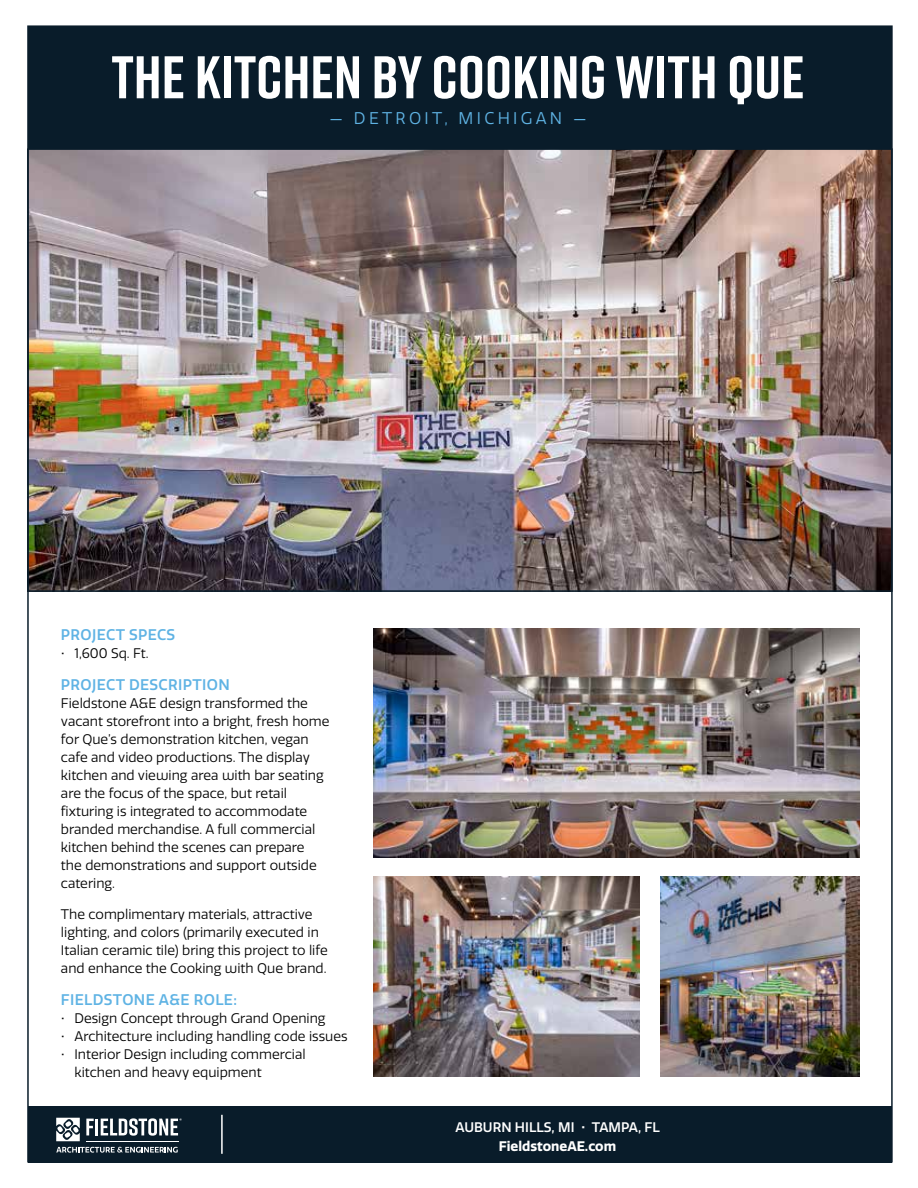
<style>
.page{position:relative;width:918px;height:1188px;background:#fff}
.page>*{position:absolute;margin:0;border:0;box-sizing:border-box;transform-origin:0 0}
.t1{font:700 60px "Rift";color:#fff}
.t2{font:16.5px "Quatro";letter-spacing:.2em;color:#5fb3e4}
.t3{font:500 15px "Quatro";letter-spacing:.025em;color:#5fb3e4}
.t4{font:13.5px/18px "Quatro";color:#000}
.t5{font:500 13.5px "Quatro";color:#fff}
.t6{font:700 13.5px "Quatro";color:#fff}
</style>
<div class="page">
<img style="left:30px;top:151px;width:860px;height:438px">
<div style="left:28px;top:26px;width:864px;height:123px;background:#091c2a"></div>
<div style="left:28px;top:1106px;width:864px;height:57px;background:#091c2a"></div>
<svg style="left:56px;top:1118px;width:24px;height:23px"></svg>
<svg style="left:86px;top:1119px;width:8px;height:16px"></svg>
<hr style="left:95px;top:1119px;width:3px;height:16px;background:#fff">
<svg style="left:101px;top:1118px;width:81px;height:18px"></svg>
<hr style="left:86px;top:1141px;width:92px;height:1px;background:#fff">
<svg style="left:56px;top:1147px;width:122px;height:6px"></svg>
<hr style="left:221px;top:1115px;width:2px;height:39px;background:#fff">
<img style="left:374px;top:629px;width:486px;height:229px">
<img style="left:374px;top:877px;width:265px;height:200px">
<img style="left:661px;top:877px;width:199px;height:200px">
<h1 class="t1" style="left:112px;top:34px;width:695px">THE KITCHEN BY COOKING WITH QUE</h1>
<p class="t2" style="left:330px;top:108px;width:258px">— DETROIT, MICHIGAN —</p>
<p class="t3" style="left:61px;top:626px;width:116px">PROJECT SPECS</p>
<p class="t4" style="left:61px;top:645px;width:89px">• 1,600 Sq. Ft.</p>
<p class="t3" style="left:61px;top:676px;width:170px">PROJECT DESCRIPTION</p>
<p class="t4" style="left:61px;top:694px;width:270px">Fieldstone A&amp;E design transformed the vacant storefront into a bright, fresh home for Que’s demonstration kitchen, vegan cafe and video productions. The display kitchen and viewing area with bar seating are the focus of the space, but retail fixturing is integrated to accommodate branded merchandise. A full commercial kitchen behind the scenes can prepare<br>the demonstrations and support outside catering.</p>
<p class="t4" style="left:61px;top:906px;width:268px">The complimentary materials, attractive lighting, and colors (primarily executed in Italian ceramic tile) bring this project to life and enhance the Cooking with Que brand.</p>
<p class="t3" style="left:61px;top:991px;width:177px">FIELDSTONE A&amp;E ROLE:</p>
<p class="t4" style="left:61px;top:1009px;width:266px">• Design Concept through Grand Opening</p>
<p class="t4" style="left:61px;top:1027px;width:288px">• Architecture including handling code issues</p>
<p class="t4" style="left:74px;top:1045px;width:233px;text-indent:-14px">• Interior Design including commercial kitchen and heavy equipment</p>
<p class="t5" style="left:455px;top:1119px;width:206px">AUBURN HILLS, MI • TAMPA, FL</p>
<p class="t6" style="left:499px;top:1139px;width:119px">FieldstoneAE.com</p>
</div>
